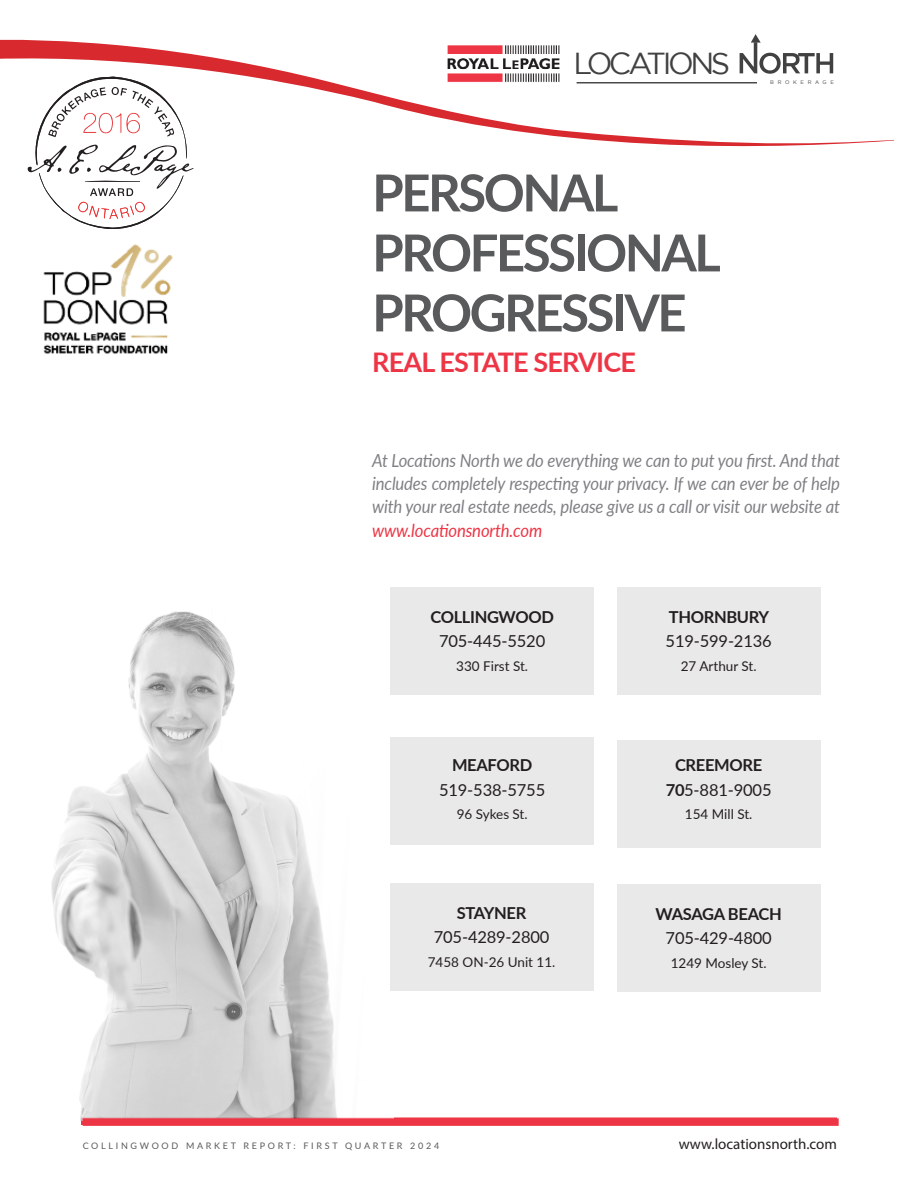
<style>
.page{position:relative;width:918px;height:1188px;background:#fff}
.page>*{position:absolute;margin:0;border:0;box-sizing:border-box;transform-origin:0 0}
.t1{font:700 51px "Lato";letter-spacing:-.05em;color:#595a5c}
.t2{font:30.3px "Gotham";letter-spacing:-.115em;color:#414141}
.t3{font:700 27px "Lato";letter-spacing:-.03em;color:#ed3545}
.t4{font:italic 18px/23.4px "Lato";letter-spacing:-.01em;color:#807f84;text-align:justify;scale:.93 1}
.t5{font:16.5px "Lato";letter-spacing:-.01em;color:#231f20}
.t6{font:700 16.5px "Lato";letter-spacing:-.02em;color:#231f20}
.t7{font:15px "Myriad Pro";color:#231f20}
.t8{font:13.5px "Lato";color:#231f20}
.t9{font:9px "Lato";letter-spacing:.3em;color:#595a5c}
.t10{font:5.25px "Gotham";letter-spacing:.7em;color:#414141}
.s1{color:#ed3545}
.s2{font-weight:700}
</style>
<div class="page">
<img style="left:51px;top:611px;width:343px;height:510px">
<div style="left:83px;top:1118px;width:756px;height:8px;background:#ed3545"></div>
<div style="left:617px;top:587px;width:204px;height:108px;background:#eae9ea"></div>
<div style="left:617px;top:740px;width:204px;height:107px;background:#eae9ea"></div>
<div style="left:390px;top:587px;width:204px;height:108px;background:#eae9ea"></div>
<div style="left:390px;top:737px;width:204px;height:108px;background:#eae9ea"></div>
<div style="left:617px;top:884px;width:204px;height:107px;background:#eae9ea"></div>
<div style="left:390px;top:883px;width:204px;height:108px;background:#eae9ea"></div>
<svg style="left:27px;top:148px;width:167px;height:81px"></svg>
<img style="left:43px;top:244px;width:130px;height:110px">
<svg style="left:0;top:37px;width:894px;height:111px"></svg>
<h2 class="t2" style="left:573px;top:46px;width:158px">LOCATIONS</h2>
<p class="t1" style="left:372px;top:155px;width:248px">PERSONAL</p>
<p class="t1" style="left:372px;top:215px;width:350px">PROFESSIONAL</p>
<p class="t1" style="left:372px;top:275px;width:316px">PROGRESSIVE</p>
<p class="t3" style="left:372px;top:342px;width:265px">REAL ESTATE SERVICE</p>
<p class="t10" style="left:770px;top:80px;width:65px">BROKERAGE</p>
<p class="t4" style="left:372px;top:448px;width:505px">At Locations North we do everything we can to put you first. And that includes completely respecting your privacy. If we can ever be of help with your real estate needs, please give us a call or visit our website at <span class="s1">www.locationsnorth.com</span></p>
<p class="t6" style="left:430px;top:604px;width:125px">COLLINGWOOD</p>
<p class="t5" style="left:439px;top:629px;width:108px">705-445-5520</p>
<p class="t8" style="left:456px;top:656px;width:73px">330 First St.</p>
<p class="t6" style="left:452px;top:753px;width:82px">MEAFORD</p>
<p class="t5" style="left:439px;top:778px;width:108px">519-538-5755</p>
<p class="t8" style="left:457px;top:805px;width:72px">96 Sykes St.</p>
<p class="t6" style="left:457px;top:901px;width:71px">STAYNER</p>
<p class="t5" style="left:434px;top:926px;width:117px">705-4289-2800</p>
<p class="t8" style="left:428px;top:953px;width:129px">7458 ON-26 Unit 11.</p>
<p class="t9" style="left:83px;top:1139px;width:358px">COLLINGWOOD MARKET REPORT: FIRST QUARTER 2024</p>
<p class="t6" style="left:669px;top:604px;width:102px">THORNBURY</p>
<p class="t5" style="left:666px;top:629px;width:108px">519-599-2136</p>
<p class="t8" style="left:681px;top:656px;width:77px">27 Arthur St.</p>
<p class="t6" style="left:675px;top:753px;width:89px">CREEMORE</p>
<p class="t5" style="left:666px;top:778px;width:107px"><span class="s2">70</span>5-881-9005</p>
<p class="t8" style="left:685px;top:805px;width:69px">154 Mill St.</p>
<p class="t6" style="left:656px;top:902px;width:128px">WASAGA BEACH</p>
<p class="t5" style="left:666px;top:927px;width:108px">705-429-4800</p>
<p class="t8" style="left:671px;top:953px;width:97px">1249 Mosley St.</p>
<p class="t7" style="left:679px;top:1134px;width:160px">www.locationsnorth.com</p>
</div>
